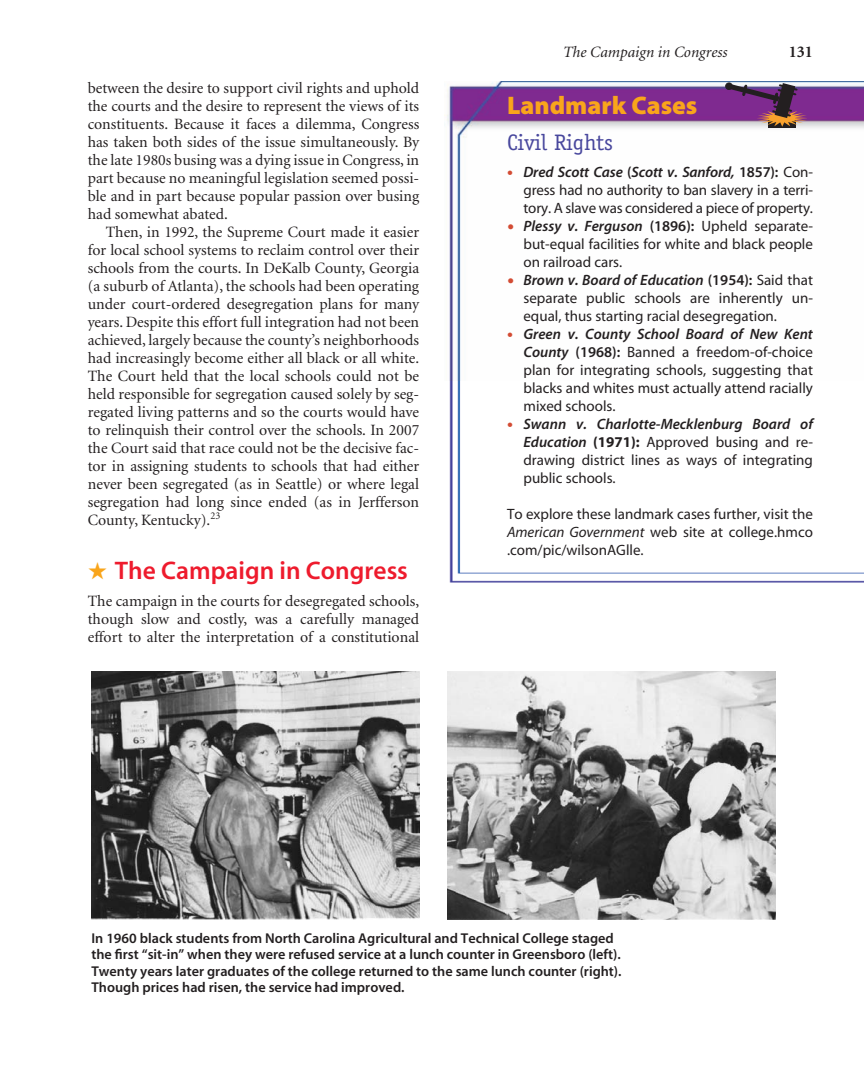
<style>
.page{position:relative;width:864px;height:1080px;background:#fff}
.page>*{position:absolute;margin:0;border:0;box-sizing:border-box;transform-origin:0 0}
.t1{font:25.5px "Myriad Sem";color:#ee1b2d}
.t2{font:25.5px "Myriad Blk";color:#f9a51b}
.t3{font:22.5px "Officina Serif";color:#48479d}
.t4{font:700 16.5px "Minion";color:#231f20}
.t5{font:15.75px/18px "Minion";color:#231f20;text-align:justify}
.t6{font:italic 15.75px "Minion";color:#231f20}
.t7{font:15px/18px "Myriad Reg";color:#231f20;text-align:justify}
.t8{font:14.25px/16.5px "Myriad Sem";color:#231f20}
.s1{color:#f9a51b}
.s2{font-size:21px;color:#d34c34}
.s3{font-family:"Myriad Sem Itl"}
.s4{font-family:"Myriad Sem"}
.s5{font-family:"Myriad Sem Itl";font-size:21px;color:#d34c34}
.s6{font-family:"Myriad";font-weight:700}
.s7{font-family:"Myriad";font-style:italic}
</style>
<div class="page">
<img style="left:447px;top:81px;width:417px;height:300px">
<img style="left:449px;top:381px;width:415px;height:202px">
<svg style="left:725px;top:83px;width:81px;height:44px;background:#7f4d78"></svg>
<img style="left:447px;top:672px;width:329px;height:247px">
<img style="left:92px;top:672px;width:328px;height:247px">
<p class="t5" style="left:88px;top:80px;width:333px">between the desire to support civil rights and uphold</p>
<p class="t5" style="left:88px;top:98px;width:333px">the courts and the desire to represent the views of its</p>
<p class="t5" style="left:88px;top:116px;width:333px">constituents. Because it faces a dilemma, Congress</p>
<p class="t5" style="left:88px;top:134px;width:333px">has taken both sides of the issue simultaneously. By</p>
<p class="t5" style="left:88px;top:152px;width:333px">the late 1980s busing was a dying issue in Congress, in</p>
<p class="t5" style="left:88px;top:170px;width:333px">part because no meaningful legislation seemed possi-</p>
<p class="t5" style="left:88px;top:188px;width:333px">ble and in part because popular passion over busing</p>
<p class="t5" style="left:88px;top:206px;width:142px">had somewhat abated.</p>
<p class="t5" style="left:106px;top:224px;width:315px">Then, in 1992, the Supreme Court made it easier</p>
<p class="t5" style="left:88px;top:242px;width:333px">for local school systems to reclaim control over their</p>
<p class="t5" style="left:88px;top:260px;width:333px">schools from the courts. In DeKalb County, Georgia</p>
<p class="t5" style="left:88px;top:278px;width:333px">(a suburb of Atlanta), the schools had been operating</p>
<p class="t5" style="left:88px;top:296px;width:333px">under court-ordered desegregation plans for many</p>
<p class="t5" style="left:88px;top:314px;width:333px">years. Despite this effort full integration had not been</p>
<p class="t5" style="left:88px;top:332px;width:333px">achieved, largely because the county’s neighborhoods</p>
<p class="t5" style="left:88px;top:350px;width:333px">had increasingly become either all black or all white.</p>
<p class="t5" style="left:88px;top:368px;width:333px">The Court held that the local schools could not be</p>
<p class="t5" style="left:88px;top:386px;width:333px">held responsible for segregation caused solely by seg-</p>
<p class="t5" style="left:88px;top:404px;width:333px">regated living patterns and so the courts would have</p>
<p class="t5" style="left:88px;top:422px;width:333px">to relinquish their control over the schools. In 2007</p>
<p class="t5" style="left:88px;top:440px;width:333px">the Court said that race could not be the decisive fac-</p>
<p class="t5" style="left:88px;top:458px;width:333px">tor in assigning students to schools that had either</p>
<p class="t5" style="left:88px;top:476px;width:333px">never been segregated (as in Seattle) or where legal</p>
<p class="t5" style="left:88px;top:494px;width:333px">segregation had long since ended (as in Jerfferson</p>
<p class="t5" style="left:88px;top:512px;width:134px">County, Kentucky).<sup>23</sup></p>
<p class="t1" style="left:88px;top:560px;width:322px"><span class="s1">★</span> The Campaign in Congress</p>
<p class="t5" style="left:88px;top:593px;width:333px">The campaign in the courts for desegregated schools, though slow and costly, was a carefully managed effort to alter the interpretation of a constitutional</p>
<p class="t6" style="left:563px;top:46px;width:166px">The Campaign in Congress</p>
<p class="t4" style="left:789px;top:45px;width:26px">131</p>
<p class="t2" style="left:507px;top:96px;width:192px">Landmark Cases</p>
<p class="t3" style="left:507px;top:134px;width:107px">Civil Rights</p>
<p class="t7" style="left:524px;top:165px;width:291px;text-indent:-16px"><span class="s2">•</span> <span class="s3">Dred Scott Case</span> <span class="s4">(</span><span class="s3">Scott v. Sanford,</span> <span class="s4">1857):</span> Con&shy;gress had no authority to ban slavery in a terri&shy;tory. A slave was considered a piece of property.</p>
<p class="t7" style="left:524px;top:219px;width:291px;text-indent:-16px"><span class="s5">•</span> <span class="s3">Plessy v. Ferguson</span> <span class="s4">(1896):</span> Upheld separate&shy;but-equal facilities for white and black people on railroad cars.</p>
<p class="t7" style="left:523px;top:273px;width:291px;text-indent:-16px"><span class="s5">•</span> <span class="s3">Brown v. Board of Education</span> <span class="s4">(1954):</span> Said that separate public schools are inherently un&shy;equal, thus starting racial desegregation.</p>
<p class="t7" style="left:524px;top:327px;width:291px;text-indent:-16px"><span class="s2">•</span> <span class="s3">Green v. County School Board of New Kent County</span> <span class="s4">(1968):</span> Banned a freedom-of-choice plan for integrating schools, suggesting that blacks and whites must actually attend racially mixed schools.</p>
<p class="t7" style="left:524px;top:417px;width:291px;text-indent:-16px"><span class="s2">•</span> <span class="s3">Swann v. Charlotte-Mecklenburg Board of Education</span> <span class="s6">(1971):</span> Approved busing and re&shy;drawing district lines as ways of integrating public schools.</p>
<p class="t7" style="left:507px;top:507px;width:308px">To explore these landmark cases further, visit the <span class="s7">American Government</span> web site at college.hmco .com/pic/wilsonAGlle.</p>
<p class="t8" style="left:92px;top:931px;width:532px">In 1960 black students from North Carolina Agricultural and Technical College staged the first “sit-in” when they were refused service at a lunch counter in Greensboro (left).<br>Twenty years later graduates of the college returned to the same lunch counter (right).<br>Though prices had risen, the service had improved.</p>
</div>
